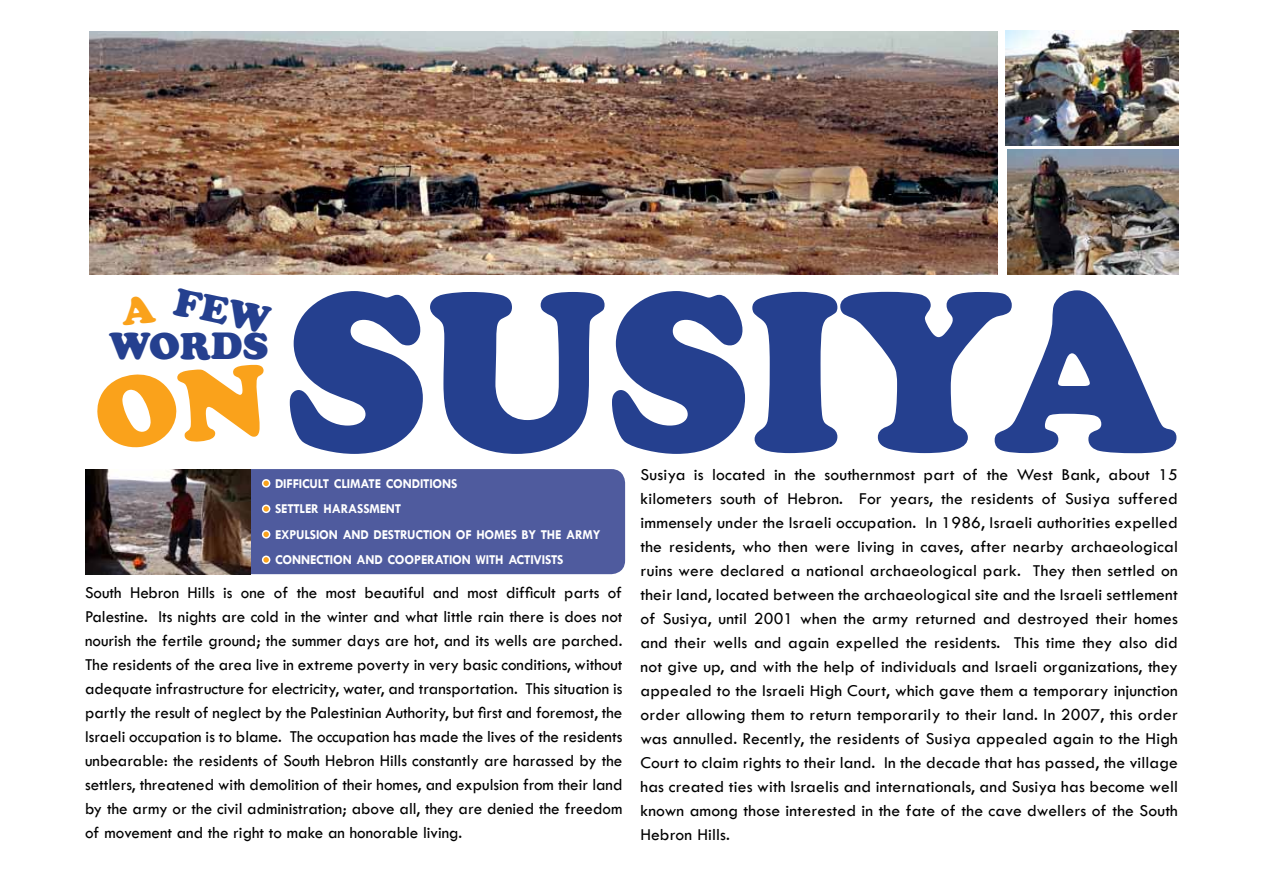
<style>
.page{position:relative;width:1263px;height:893px;background:#fff}
.page>*{position:absolute;margin:0;border:0;box-sizing:border-box;transform-origin:0 0}
.t1{font:900 234.9px "Cooper";color:#25408f;scale:.94 1}
.t2{font:900 38.55px "Cooper";color:#25408f}
.t3{font:17.25px/24px "Tw Cen";color:#000;text-align:justify}
.t4{font:700 13.65px/25.5px "Tw Cen";letter-spacing:-.015em;color:#fff}
</style>
<div class="page">
<img style="left:89px;top:32px;width:908px;height:242px">
<div style="left:218px;top:469px;width:407px;height:105px;background:#4f5b9e;border-radius:14px"></div>
<div style="left:263px;top:480px;width:7px;height:7px;background:#faa21b;border-radius:50%"></div>
<div style="left:262px;top:479px;width:8px;height:9px;border:2px solid #fff;border-radius:50%"></div>
<div style="left:263px;top:505px;width:7px;height:7px;background:#faa21b;border-radius:50%"></div>
<div style="left:262px;top:505px;width:8px;height:8px;border:2px solid #fff;border-radius:50%"></div>
<div style="left:263px;top:531px;width:7px;height:7px;background:#faa21b;border-radius:50%"></div>
<div style="left:262px;top:530px;width:8px;height:9px;border:2px solid #fff;border-radius:50%"></div>
<div style="left:263px;top:556px;width:7px;height:7px;background:#faa21b;border-radius:50%"></div>
<div style="left:262px;top:556px;width:8px;height:8px;border:2px solid #fff;border-radius:50%"></div>
<img style="left:86px;top:469px;width:165px;height:105px">
<img style="left:1008px;top:150px;width:170px;height:125px">
<img style="left:1006px;top:30px;width:172px;height:115px">
<h2 class="t2" style="left:109px;top:324px;width:161px">WORDS</h2>
<h1 class="t1" style="left:285px;top:235px;width:949px">SUSIYA</h1>
<p class="t4" style="left:275px;top:470px;width:327px">DIFFICULT CLIMATE CONDITIONS<br>SETTLER HARASSMENT<br>EXPULSION AND DESTRUCTION OF HOMES BY THE ARMY CONNECTION AND COOPERATION WITH ACTIVISTS</p>
<p class="t3" style="left:85px;top:581px;width:539px">South Hebron Hills is one of the most beautiful and most difficult parts of Palestine. Its nights are cold in the winter and what little rain there is does not nourish the fertile ground; the summer days are hot, and its wells are parched.<br>The residents of the area live in extreme poverty in very basic conditions, without adequate infrastructure for electricity, water, and transportation. This situation is partly the result of neglect by the Palestinian Authority, but first and foremost, the Israeli occupation is to blame. The occupation has made the lives of the residents unbearable: the residents of South Hebron Hills constantly are harassed by the settlers, threatened with demolition of their homes, and expulsion from their land by the army or the civil administration; above all, they are denied the freedom of movement and the right to make an honorable living.</p>
<p class="t3" style="left:640px;top:462px;width:539px">Susiya is located in the southernmost part of the West Bank, about 15 kilometers south of Hebron. For years, the residents of Susiya suffered immensely under the Israeli occupation. In 1986, Israeli authorities expelled the residents, who then were living in caves, after nearby archaeological ruins were declared a national archaeological park. They then settled on their land, located between the archaeological site and the Israeli settlement of Susiya, until 2001 when the army returned and destroyed their homes and their wells and again expelled the residents. This time they also did not give up, and with the help of individuals and Israeli organizations, they appealed to the Israeli High Court, which gave them a temporary injunction order allowing them to return temporarily to their land. In 2007, this order was annulled. Recently, the residents of Susiya appealed again to the High Court to claim rights to their land. In the decade that has passed, the village has created ties with Israelis and internationals, and Susiya has become well known among those interested in the fate of the cave dwellers of the South Hebron Hills.</p>
</div>
